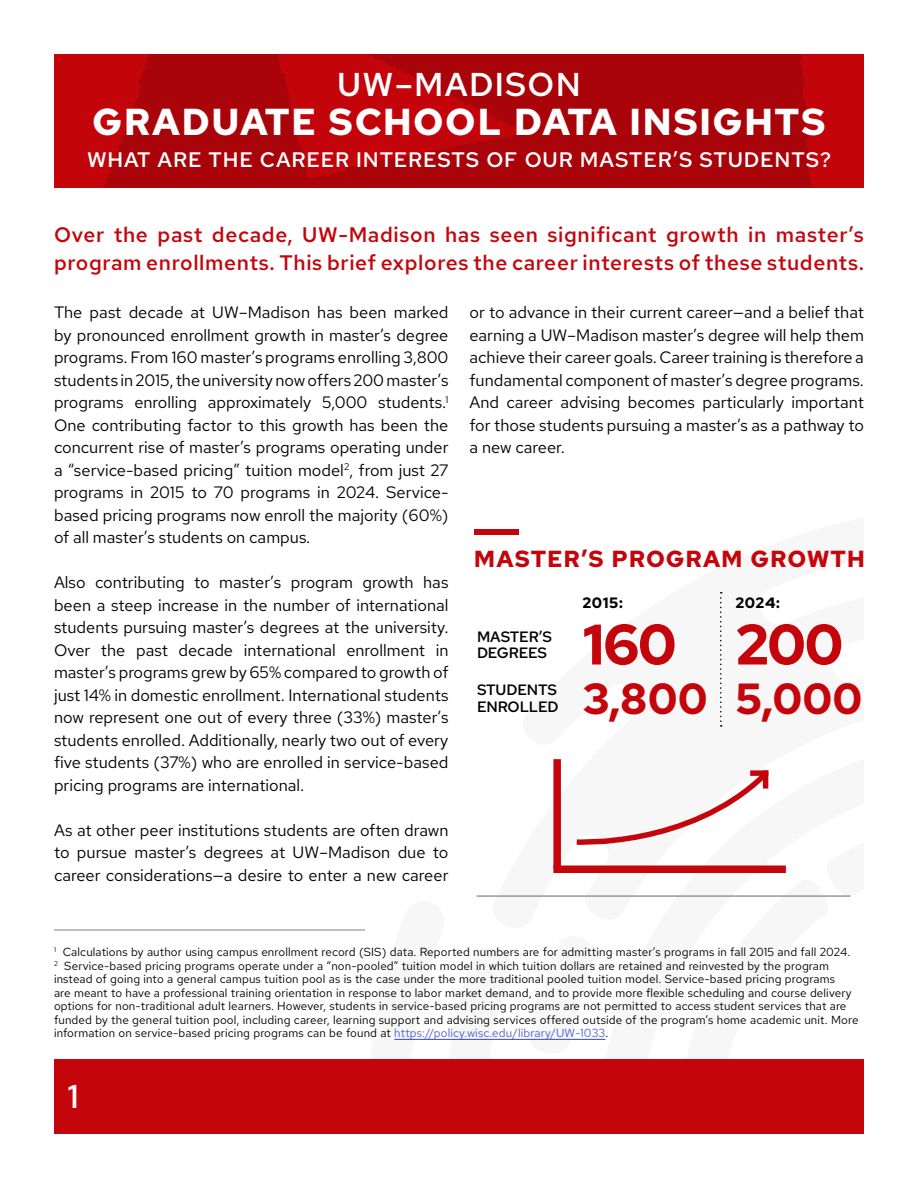
<style>
.page{position:relative;width:918px;height:1188px;background:#fff}
.page>*{position:absolute;margin:0;border:0;box-sizing:border-box;transform-origin:0 0}
.t1{font:700 57px "Red Hat Text";letter-spacing:-.04em;color:#c5050c}
.t2{font:700 43.5px "Red Hat Text";color:#c5050c}
.t3{font:700 37.5px "Red Hat Text";letter-spacing:.04em;color:#fff}
.t4{font:600 33px "Red Hat Text";letter-spacing:.04em;color:#fff}
.t5{font:700 23.25px "Red Hat Text";letter-spacing:.04em;color:#c5050c}
.Intro_Copy{font:600 21px/28.5px "Red Hat Text";letter-spacing:.03em;color:#c5050c}
.t6{font:600 21px "Red Hat Text";letter-spacing:.04em;color:#fff}
.t7{font:16.5px/22.5px "Red Hat Text";color:#000;text-align:justify}
.t8{font:600 15px/16.5px "Red Hat Text";letter-spacing:-.01em;color:#000}
.t9{font:700 15px "Red Hat Text";letter-spacing:.04em;color:#000}
.t10{font:11.7px/13.5px "Red Hat Text";letter-spacing:.01em;color:#000}
.s1{color:#4f5cd6}
</style>
<div class="page">
<div style="left:54px;top:1059px;width:810px;height:75px;background:#c5050c"></div>
<img style="left:54px;top:54px;width:810px;height:134px">
<img style="left:310px;top:80px;width:554px;height:108px">
<svg style="left:720px;top:592px;width:2px;height:135px"></svg>
<div style="left:474px;top:530px;width:45px;height:6px;background:#c5050c"></div>
<hr style="left:54px;top:929px;width:311px;height:2px;background:#a8abac">
<div style="left:553px;top:759px;width:8px;height:109px;background:#c5050c"></div>
<svg style="left:394px;top:768px;width:457px;height:272px"></svg>
<div style="left:750px;top:770px;width:18px;height:6px;background:#c5050c"></div>
<div style="left:763px;top:770px;width:5px;height:19px;background:#c5050c"></div>
<h2 class="t4" style="left:337px;top:63px;width:245px">UW–MADISON</h2>
<h2 class="t3" style="left:92px;top:98px;width:735px">GRADUATE SCHOOL DATA INSIGHTS</h2>
<h2 class="t6" style="left:87px;top:146px;width:745px">WHAT ARE THE CAREER INTERESTS OF OUR MASTER’S STUDENTS?</h2>
<p class="Intro_Copy" style="left:54px;top:220px;width:812px">Over the past decade, UW-Madison has seen significant growth in master’s program enrollments. This brief explores the career interests of these students.</p>
<p class="t7" style="left:54px;top:301px;width:396px">The past decade at UW–Madison has been marked by pronounced enrollment growth in master’s degree programs. From 160 master’s programs enrolling 3,800 students in 2015, the university now offers 200 master’s programs enrolling approximately 5,000 students.<sup>1<br></sup>One contributing factor to this growth has been the concurrent rise of master’s programs operating under a “service-based pricing” tuition model<sup>2</sup>, from just 27 programs in 2015 to 70 programs in 2024. Service&shy;based pricing programs now enroll the majority (60%) of all master’s students on campus.</p>
<p class="t7" style="left:54px;top:571px;width:396px">Also contributing to master’s program growth has been a steep increase in the number of international students pursuing master’s degrees at the university.<br>Over the past decade international enrollment in master’s programs grew by 65% compared to growth of just 14% in domestic enrollment. International students now represent one out of every three (33%) master’s students enrolled. Additionally, nearly two out of every five students (37%) who are enrolled in service-based pricing programs are international.</p>
<p class="t7" style="left:54px;top:819px;width:396px">As at other peer institutions students are often drawn to pursue master’s degrees at UW–Madison due to career considerations—a desire to enter a new career</p>
<p class="t7" style="left:470px;top:301px;width:396px">or to advance in their current career—and a belief that earning a UW–Madison master’s degree will help them achieve their career goals. Career training is therefore a fundamental component of master’s degree programs.<br>And career advising becomes particularly important for those students pursuing a master’s as a pathway to a new career.</p>
<p class="t5" style="left:474px;top:543px;width:392px">MASTER’S PROGRAM GROWTH</p>
<p class="t8" style="left:477px;top:628px;width:77px">MASTER’S<br>DEGREES</p>
<p class="t8" style="left:477px;top:682px;width:83px">STUDENTS<br>ENROLLED</p>
<p class="t9" style="left:582px;top:592px;width:42px">2015:</p>
<p class="t1" style="left:582px;top:607px;width:96px">160</p>
<p class="t2" style="left:582px;top:670px;width:127px">3,800</p>
<p class="t9" style="left:735px;top:592px;width:46px">2024:</p>
<p class="t1" style="left:735px;top:607px;width:110px">200</p>
<p class="t2" style="left:735px;top:670px;width:129px">5,000</p>
<p class="t10" style="left:54px;top:945px;width:798px"><sup>1</sup> Calculations by author using campus enrollment record (SIS) data. Reported numbers are for admitting master’s programs in fall 2015 and fall 2024.</p>
<p class="t10" style="left:54px;top:959px;width:806px"><sup>2</sup> Service-based pricing programs operate under a “non-pooled” tuition model in which tuition dollars are retained and reinvested by the program instead of going into a general campus tuition pool as is the case under the more traditional pooled tuition model. Service-based pricing programs<br>are meant to have a professional training orientation in response to labor market demand, and to provide more flexible scheduling and course delivery options for non-traditional adult learners. However, students in service-based pricing programs are not permitted to access student services that are funded by the general tuition pool, including career, learning support and advising services offered outside of the program’s home academic unit. More information on service-based pricing programs can be found at <span class="s1">https://policy.wisc.edu/library/UW-1033</span>.</p>
<h2 class="t4" style="left:68px;top:1075px;width:13px">1</h2>
</div>
